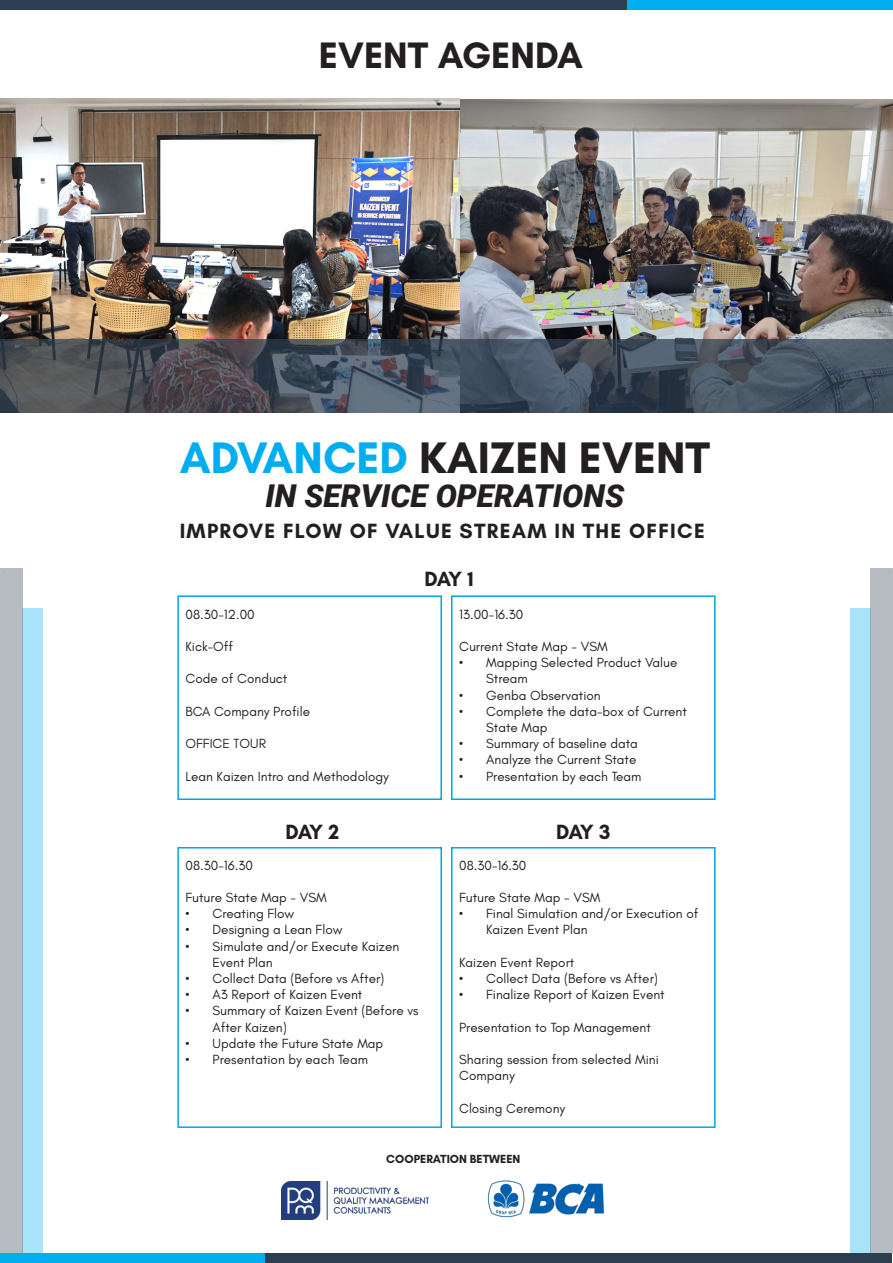
<style>
.page{position:relative;width:893px;height:1263px;background:#fff}
.page>*{position:absolute;margin:0;border:0;box-sizing:border-box;transform-origin:0 0}
.t1{font:700 45px "Glacial Indifference";color:#231f20}
.t2{font:700 37.5px "Glacial Indifference";color:#231f20}
.t3{font:italic 900 31.5px "Roboto";color:#231f20}
.t4{font:700 21px "Glacial Indifference";letter-spacing:.06em;color:#231f20}
.t5{font:13.5px/16.2px "Glacial Indifference";color:#231f20}
.t6{font:700 12px "Glacial Indifference";color:#231f20}
.s1{color:#00aeef}
</style>
<div class="page">
<img style="left:459px;top:99px;width:434px;height:240px">
<img style="left:0;top:98px;width:459px;height:315px">
<svg style="left:1px;top:339px;width:892px;height:74px;background:#474f5b"></svg>
<div style="left:850px;top:608px;width:20px;height:645px;background:#a7e3f9"></div>
<div style="left:870px;top:569px;width:23px;height:684px;background:#b6bcc2"></div>
<div style="left:23px;top:608px;width:20px;height:645px;background:#a7e3f9"></div>
<div style="left:0;top:569px;width:23px;height:684px;background:#b6bcc2"></div>
<div style="left:627px;top:0;width:266px;height:10px;background:#00aeef"></div>
<div style="left:0;top:0;width:627px;height:10px;background:#2d3e50"></div>
<div style="left:0;top:1253px;width:266px;height:10px;background:#00aeef"></div>
<div style="left:266px;top:1253px;width:626px;height:10px;background:#2d3e50"></div>
<div style="left:177px;top:595px;width:265px;height:205px;border:2px solid #00a5e7"></div>
<div style="left:177px;top:847px;width:265px;height:281px;border:2px solid #00a5e7"></div>
<div style="left:451px;top:847px;width:265px;height:281px;border:2px solid #00a5e7"></div>
<div style="left:451px;top:595px;width:265px;height:205px;border:2px solid #00a5e7"></div>
<img style="left:282px;top:1181px;width:146px;height:39px">
<img style="left:487px;top:1180px;width:118px;height:38px">
<p class="t2" style="left:319px;top:32px;width:266px">EVENT AGENDA</p>
<p class="t1" style="left:180px;top:430px;width:532px"><span class="s1">ADVANCED</span> KAIZEN EVENT</p>
<p class="t3" style="left:266px;top:474px;width:360px">IN SERVICE OPERATIONS</p>
<p class="t4" style="left:180px;top:518px;width:527px">IMPROVE FLOW OF VALUE STREAM IN THE OFFICE</p>
<p class="t5" style="left:186px;top:606px;width:71px">08.30-12.00</p>
<p class="t5" style="left:186px;top:638px;width:49px">Kick-Off</p>
<p class="t5" style="left:186px;top:671px;width:103px">Code of Conduct</p>
<p class="t5" style="left:186px;top:703px;width:126px">BCA Company Profile</p>
<p class="t5" style="left:186px;top:736px;width:82px">OFFICE TOUR</p>
<p class="t5" style="left:186px;top:768px;width:205px">Lean Kaizen Intro and Methodology</p>
<p class="t4" style="left:424px;top:566px;width:51px">DAY 1</p>
<p class="t5" style="left:459px;top:606px;width:66px">13.00-16.30</p>
<p class="t5" style="left:459px;top:638px;width:150px">Current State Map - VSM</p>
<p class="t5" style="left:486px;top:655px;width:193px;text-indent:-27px">• Mapping Selected Product Value<br>Stream</p>
<p class="t5" style="left:459px;top:687px;width:143px">• Genba Observation</p>
<p class="t5" style="left:486px;top:703px;width:202px;text-indent:-27px">• Complete the data-box of Current<br>State Map</p>
<p class="t5" style="left:459px;top:736px;width:180px">• Summary of baseline data</p>
<p class="t5" style="left:459px;top:752px;width:179px">• Analyze the Current State</p>
<p class="t5" style="left:459px;top:768px;width:184px">• Presentation by each Team</p>
<p class="t4" style="left:285px;top:819px;width:55px">DAY 2</p>
<p class="t4" style="left:556px;top:819px;width:56px">DAY 3</p>
<p class="t5" style="left:186px;top:857px;width:69px">08.30-16.30</p>
<p class="t5" style="left:186px;top:889px;width:143px">Future State Map - VSM</p>
<p class="t5" style="left:186px;top:906px;width:110px">• Creating Flow</p>
<p class="t5" style="left:186px;top:922px;width:158px">• Designing a Lean Flow</p>
<p class="t5" style="left:213px;top:938px;width:188px;text-indent:-27px">• Simulate and/or Execute Kaizen<br>Event Plan</p>
<p class="t5" style="left:186px;top:970px;width:200px">• Collect Data (Before vs After)</p>
<p class="t5" style="left:186px;top:987px;width:178px">• A3 Report of Kaizen Event</p>
<p class="t5" style="left:213px;top:1003px;width:208px;text-indent:-27px">• Summary of Kaizen Event (Before vs<br>After Kaizen)</p>
<p class="t5" style="left:186px;top:1035px;width:199px">• Update the Future State Map</p>
<p class="t5" style="left:186px;top:1051px;width:184px">• Presentation by each Team</p>
<p class="t5" style="left:459px;top:857px;width:69px">08.30-16.30</p>
<p class="t5" style="left:459px;top:889px;width:143px">Future State Map - VSM</p>
<p class="t5" style="left:486px;top:906px;width:214px;text-indent:-27px">• Final Simulation and/or Execution of<br>Kaizen Event Plan</p>
<p class="t5" style="left:459px;top:954px;width:117px">Kaizen Event Report</p>
<p class="t5" style="left:459px;top:970px;width:200px">• Collect Data (Before vs After)</p>
<p class="t5" style="left:459px;top:987px;width:207px">• Finalize Report of Kaizen Event</p>
<p class="t5" style="left:459px;top:1019px;width:193px">Presentation to Top Management</p>
<p class="t5" style="left:459px;top:1051px;width:201px">Sharing session from selected Mini<br>Company</p>
<p class="t5" style="left:459px;top:1100px;width:108px">Closing Ceremony</p>
<p class="t6" style="left:386px;top:1152px;width:136px">COOPERATION BETWEEN</p>
</div>
